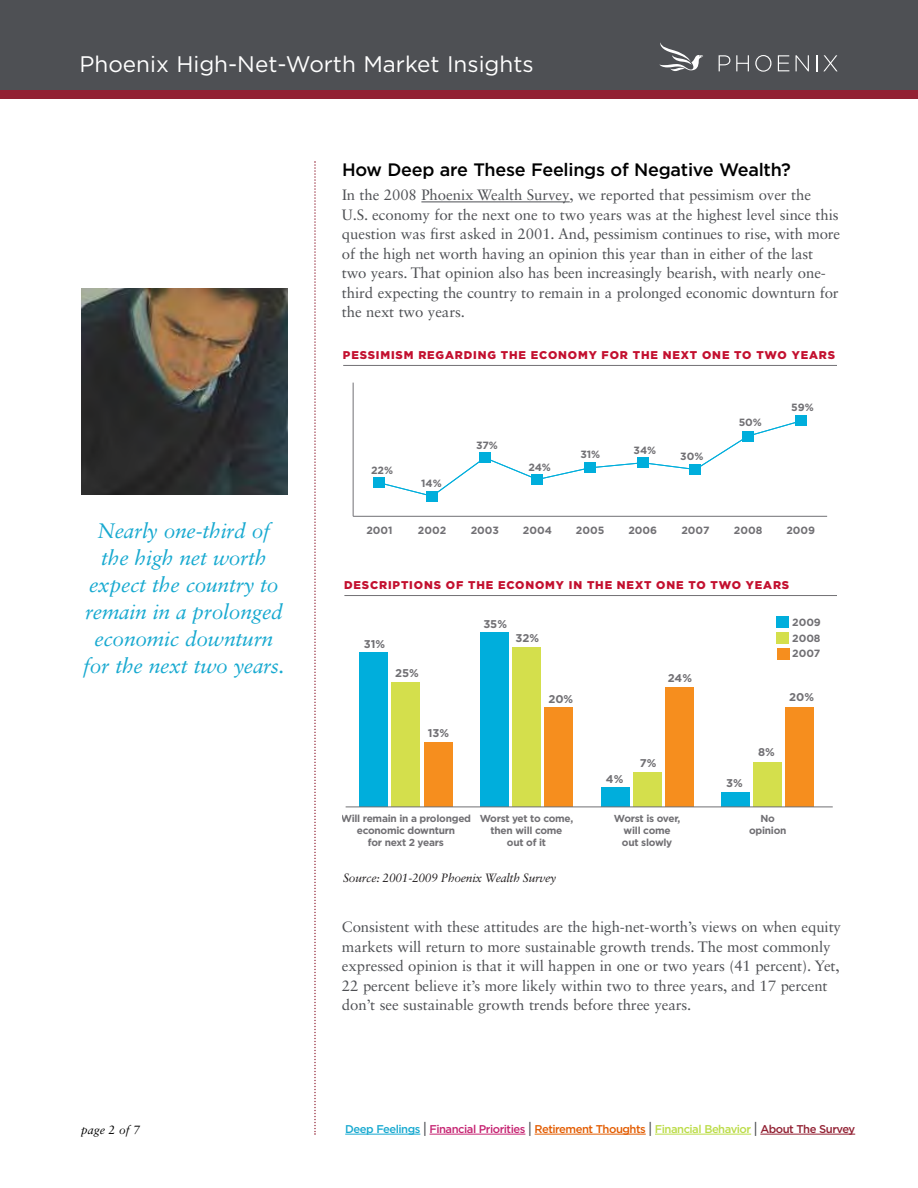
<style>
.page{position:relative;width:918px;height:1188px;background:#fff}
.page>*{position:absolute;margin:0;border:0;box-sizing:border-box;transform-origin:0 0}
.t1{font:22.5px "Gotham";color:#fff}
.t2{font:italic 21px/27px "Sabon LT Std";letter-spacing:-.01em;color:#17a9d0;text-align:center}
.t3{font:500 18px "Gotham";letter-spacing:-.015em;color:#000}
.t4{font:15px/19.5px "Sabon LT Std";letter-spacing:-.005em;color:#4e5054}
.t5{font:italic 12px "Sabon LT Std";letter-spacing:-.02em;color:#231f20}
.t6{font:italic 12px "Sabon LT Std";color:#000}
.t7{font:900 11.25px "Gotham";letter-spacing:.075em;color:#c3102f}
.t8{font:500 11.25px "Gotham";letter-spacing:-.045em;color:#c62472}
.t9{font:700 11.25px "Gotham";color:#717074}
.t10{font:700 10.5px "Gotham";color:#717074}
.t11{font:700 10.2px/12.1px "Gotham";letter-spacing:-.025em;color:#717074;text-align:center}
.s1{color:#17a9d0}
.s2{font-size:15.15px;color:#4e5054}
.s3{color:#e35c00}
.s4{color:#bbdc47}
.s5{color:#922133}
</style>
<div class="page">
<hr style="left:421px;top:202px;width:149px;height:1px;background:#4e5054">
<div style="left:0;top:0;width:918px;height:90px;background:#4e5054"></div>
<div style="left:0;top:90px;width:918px;height:9px;background:#922133"></div>
<svg style="left:659px;top:42px;width:44px;height:29px"></svg>
<svg style="left:719px;top:55px;width:11px;height:16px"></svg>
<svg style="left:736px;top:55px;width:13px;height:16px"></svg>
<svg style="left:755px;top:55px;width:17px;height:17px"></svg>
<svg style="left:778px;top:55px;width:11px;height:16px"></svg>
<svg style="left:796px;top:55px;width:13px;height:16px"></svg>
<svg style="left:817px;top:55px;width:21px;height:16px"></svg>
<svg style="left:314px;top:161px;width:2px;height:974px"></svg>
<hr style="left:345px;top:1134px;width:75px;height:1px;background:#17a9d0">
<hr style="left:430px;top:1134px;width:95px;height:1px;background:#c62472">
<hr style="left:535px;top:1134px;width:111px;height:1px;background:#e35c00">
<hr style="left:655px;top:1134px;width:96px;height:1px;background:#bbdc47">
<hr style="left:760px;top:1134px;width:95px;height:1px;background:#922133">
<img style="left:81px;top:288px;width:207px;height:207px">
<hr style="left:343px;top:365px;width:494px;height:1px;background:#717074">
<hr style="left:353px;top:516px;width:474px;height:1px;background:#717074">
<hr style="left:353px;top:383px;width:1px;height:133px;background:#717074">
<svg style="left:385px;top:422px;width:410px;height:74px"></svg>
<div style="left:374px;top:477px;width:11px;height:11px;background:#00aedc"></div>
<div style="left:426px;top:491px;width:12px;height:11px;background:#00aedc"></div>
<div style="left:479px;top:452px;width:12px;height:11px;background:#00aedc"></div>
<div style="left:532px;top:474px;width:11px;height:11px;background:#00aedc"></div>
<div style="left:584px;top:462px;width:12px;height:11px;background:#00aedc"></div>
<div style="left:637px;top:457px;width:12px;height:11px;background:#00aedc"></div>
<div style="left:690px;top:464px;width:11px;height:11px;background:#00aedc"></div>
<div style="left:742px;top:431px;width:12px;height:10px;background:#00aedc"></div>
<div style="left:795px;top:416px;width:12px;height:10px;background:#00aedc"></div>
<div style="left:424px;top:742px;width:29px;height:65px;background:#f68e1e"></div>
<div style="left:544px;top:707px;width:29px;height:100px;background:#f68e1e"></div>
<div style="left:665px;top:687px;width:29px;height:120px;background:#f68e1e"></div>
<div style="left:785px;top:707px;width:29px;height:100px;background:#f68e1e"></div>
<div style="left:391px;top:682px;width:29px;height:125px;background:#d4df4c"></div>
<div style="left:512px;top:647px;width:29px;height:160px;background:#d4df4c"></div>
<div style="left:633px;top:772px;width:29px;height:35px;background:#d4df4c"></div>
<div style="left:753px;top:762px;width:29px;height:45px;background:#d4df4c"></div>
<div style="left:359px;top:652px;width:29px;height:155px;background:#00aedc"></div>
<div style="left:480px;top:632px;width:29px;height:175px;background:#00aedc"></div>
<div style="left:601px;top:787px;width:28px;height:20px;background:#00aedc"></div>
<div style="left:721px;top:792px;width:29px;height:15px;background:#00aedc"></div>
<hr style="left:346px;top:807px;width:487px;height:1px;background:#717074">
<hr style="left:344px;top:595px;width:493px;height:1px;background:#717074">
<div style="left:777px;top:632px;width:12px;height:12px;background:#d4df4c"></div>
<div style="left:777px;top:617px;width:12px;height:11px;background:#00aedc"></div>
<div style="left:777px;top:648px;width:12px;height:11px;background:#f68e1e"></div>
<h1 class="t1" style="left:79px;top:56px;width:456px">Phoenix High-Net-Worth Market Insights</h1>
<p class="t3" style="left:342px;top:163px;width:450px">How Deep are These Feelings of Negative Wealth?</p>
<p class="t4" style="left:342px;top:187px;width:500px">In the 2008 Phoenix Wealth Survey, we reported that pessimism over the U.S. economy for the next one to two years was at the highest level since this question was first asked in 2001. And, pessimism continues to rise, with more of the high net worth having an opinion this year than in either of the last two years. That opinion also has been increasingly bearish, with nearly one&shy;third expecting the country to remain in a prolonged economic downturn for the next two years.</p>
<p class="t7" style="left:343px;top:351px;width:494px">PESSIMISM REGARDING THE ECONOMY FOR THE NEXT ONE TO TWO YEARS</p>
<h2 class="t2" style="left:83px;top:519px;width:203px">Nearly one-third of the high net worth expect the country to remain in a prolonged economic downturn for the next two years.</h2>
<p class="t10" style="left:371px;top:466px;width:24px">22%</p>
<p class="t10" style="left:421px;top:480px;width:22px">14%</p>
<p class="t10" style="left:476px;top:441px;width:23px">37%</p>
<p class="t10" style="left:528px;top:463px;width:24px">24%</p>
<p class="t10" style="left:580px;top:450px;width:21px">31%</p>
<p class="t10" style="left:634px;top:446px;width:24px">34%</p>
<p class="t10" style="left:680px;top:452px;width:25px">30%</p>
<p class="t10" style="left:739px;top:419px;width:25px">50%</p>
<p class="t10" style="left:791px;top:404px;width:24px">59%</p>
<p class="t10" style="left:366px;top:526px;width:28px">2001</p>
<p class="t10" style="left:418px;top:526px;width:30px">2002</p>
<p class="t10" style="left:471px;top:526px;width:30px">2003</p>
<p class="t10" style="left:523px;top:526px;width:31px">2004</p>
<p class="t10" style="left:576px;top:526px;width:30px">2005</p>
<p class="t10" style="left:628px;top:526px;width:30px">2006</p>
<p class="t10" style="left:681px;top:526px;width:30px">2007</p>
<p class="t10" style="left:734px;top:526px;width:30px">2008</p>
<p class="t10" style="left:786px;top:526px;width:30px">2009</p>
<p class="t7" style="left:344px;top:581px;width:447px">DESCRIPTIONS OF THE ECONOMY IN THE NEXT ONE TO TWO YEARS</p>
<p class="t9" style="left:483px;top:620px;width:25px">35%</p>
<p class="t10" style="left:792px;top:618px;width:30px">2009</p>
<p class="t9" style="left:364px;top:640px;width:23px">31%</p>
<p class="t9" style="left:516px;top:634px;width:25px">32%</p>
<p class="t10" style="left:792px;top:634px;width:30px">2008</p>
<p class="t10" style="left:792px;top:649px;width:30px">2007</p>
<p class="t9" style="left:395px;top:669px;width:25px">25%</p>
<p class="t9" style="left:668px;top:674px;width:26px">24%</p>
<p class="t9" style="left:548px;top:695px;width:26px">20%</p>
<p class="t9" style="left:789px;top:693px;width:26px">20%</p>
<p class="t9" style="left:428px;top:729px;width:23px">13%</p>
<p class="t9" style="left:758px;top:748px;width:18px">8%</p>
<p class="t9" style="left:640px;top:759px;width:18px">7%</p>
<p class="t9" style="left:606px;top:775px;width:19px">4%</p>
<p class="t9" style="left:726px;top:778px;width:18px">3%</p>
<p class="t11" style="left:341px;top:813px;width:132px">Will remain in a prolonged economic downturn<br>for next 2 years</p>
<p class="t11" style="left:480px;top:813px;width:95px">Worst yet to come, then will come<br>out of it</p>
<p class="t11" style="left:614px;top:813px;width:68px">Worst is over, will come<br>out slowly</p>
<p class="t11" style="left:749px;top:813px;width:39px">No opinion</p>
<p class="t5" style="left:343px;top:871px;width:214px">Source: 2001-2009 Phoenix Wealth Survey</p>
<p class="t4" style="left:342px;top:919px;width:501px">Consistent with these attitudes are the high-net-worth’s views on when equity markets will return to more sustainable growth trends. The most commonly expressed opinion is that it will happen in one or two years (41 percent). Yet, 22 percent believe it’s more likely within two to three years, and 17 percent don’t see sustainable growth trends before three years.</p>
<p class="t6" style="left:81px;top:1125px;width:61px">page 2 of 7</p>
<p class="t8" style="left:345px;top:1124px;width:512px"><span class="s1">Deep Feelings</span> <span class="s2">|</span> Financial Priorities <span class="s2">|</span> <span class="s3">Retirement Thoughts</span> <span class="s2">|</span> <span class="s4">Financial Behavior</span> <span class="s2">|</span> <span class="s5">About The Survey</span></p>
</div>
